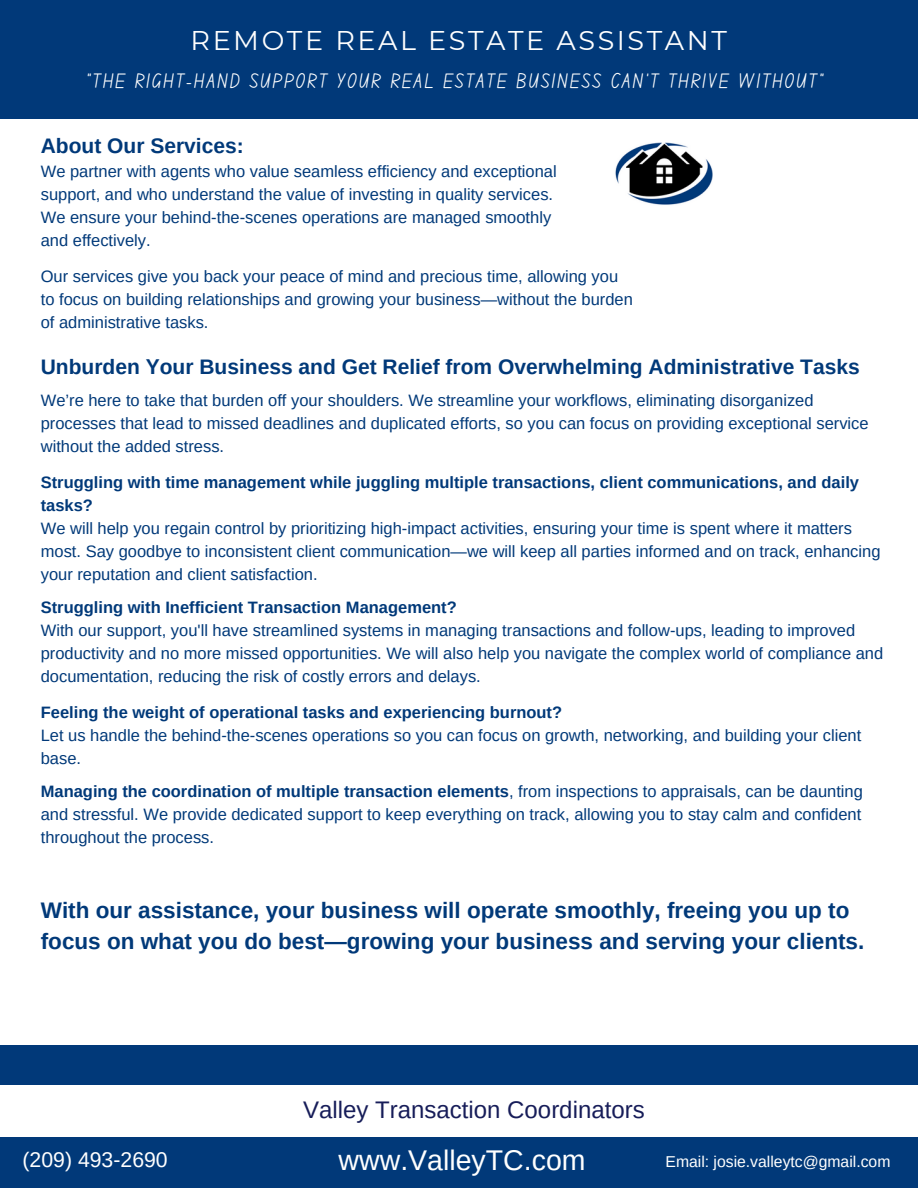
<style>
.page{position:relative;width:918px;height:1188px;background:#fff}
.page>*{position:absolute;margin:0;border:0;box-sizing:border-box;transform-origin:0 0}
.t1{font:28.5px "Arimo";color:#fff}
.t2{font:27px "Montserrat";letter-spacing:.095em;color:#fff}
.t3{font:24px "Arimo";color:#171d59}
.t4{font:700 22.5px/31px "Arimo";color:#013979}
.t5{font:21.3px "Arimo";color:#fff}
.t6{font:700 21px "Arimo";color:#013979}
.t7{font:21px "Canva School Font";letter-spacing:.095em;color:#fff}
.t8{font:16.5px/23px "Arimo";color:#013979}
.t9{font:700 16.5px/23px "Arimo";color:#013979}
.t10{font:15.75px "Arimo";color:#fff}
.s1{font-weight:700}
</style>
<div class="page">
<div style="left:0;top:0;width:918px;height:119px;background:#013979"></div>
<div style="left:0;top:1137px;width:918px;height:51px;background:#013979"></div>
<div style="left:0;top:1046px;width:918px;height:39px;background:#013979"></div>
<img style="left:615px;top:143px;width:98px;height:62px">
<h2 class="t2" style="left:191px;top:24px;width:538px">REMOTE REAL ESTATE ASSISTANT</h2>
<p class="t7" style="left:87px;top:72px;width:737px">“THE RIGHT-HAND SUPPORT YOUR REAL ESTATE BUSINESS CAN’T THRIVE WITHOUT”</p>
<p class="t6" style="left:41px;top:134px;width:204px">About Our Services:</p>
<p class="t8" style="left:41px;top:160px;width:517px">We partner with agents who value seamless efficiency and exceptional</p>
<p class="t8" style="left:41px;top:183px;width:514px">support, and who understand the value of investing in quality services.</p>
<p class="t8" style="left:41px;top:206px;width:512px">We ensure your behind-the-scenes operations are managed smoothly</p>
<p class="t8" style="left:41px;top:229px;width:111px">and effectively.</p>
<p class="t8" style="left:41px;top:265px;width:579px">Our services give you back your peace of mind and precious time, allowing you</p>
<p class="t8" style="left:41px;top:288px;width:594px">to focus on building relationships and growing your business—without the burden</p>
<p class="t8" style="left:41px;top:311px;width:169px">of administrative tasks.</p>
<p class="t6" style="left:41px;top:355px;width:820px">Unburden Your Business and Get Relief from Overwhelming Administrative Tasks</p>
<p class="t8" style="left:41px;top:389px;width:829px">We’re here to take that burden off your shoulders. We streamline your workflows, eliminating disorganized processes that lead to missed deadlines and duplicated efforts, so you can focus on providing exceptional service without the added stress.</p>
<p class="t9" style="left:41px;top:471px;width:820px">Struggling with time management while juggling multiple transactions, client communications, and daily tasks?</p>
<p class="t8" style="left:41px;top:517px;width:841px">We will help you regain control by prioritizing high-impact activities, ensuring your time is spent where it matters most. Say goodbye to inconsistent client communication—we will keep all parties informed and on track, enhancing your reputation and client satisfaction.</p>
<p class="t9" style="left:41px;top:596px;width:418px">Struggling with Inefficient Transaction Management?</p>
<h3 class="t8" style="left:41px;top:619px;width:844px">With our support, you'll have streamlined systems in managing transactions and follow-ups, leading to improved productivity and no more missed opportunities. We will also help you navigate the complex world of compliance and documentation, reducing the risk of costly errors and delays.</h3>
<p class="t9" style="left:41px;top:700px;width:523px">Feeling the weight of operational tasks and experiencing burnout?</p>
<h4 class="t8" style="left:41px;top:723px;width:822px">Let us handle the behind-the-scenes operations so you can focus on growth, networking, and building your client base.</h4>
<h2 class="t8" style="left:41px;top:779px;width:824px;text-align:justify"><span class="s1">Managing the coordination of multiple transaction elements</span>, from inspections to appraisals, can be daunting and stressful. We provide dedicated support to keep everything on track, allowing you to stay calm and confident throughout the process.</h2>
<p class="t4" style="left:41px;top:894px;width:825px">With our assistance, your business will operate smoothly, freeing you up to focus on what you do best—growing your business and serving your clients.</p>
<h6 class="t3" style="left:303px;top:1097px;width:343px">Valley Transaction Coordinators</h6>
<p class="t5" style="left:23px;top:1148px;width:147px">(209) 493-2690</p>
<p class="t1" style="left:339px;top:1144px;width:248px">www.ValleyTC.com</p>
<p class="t10" style="left:666px;top:1153px;width:226px">Email: josie.valleytc@gmail.com</p>
</div>
